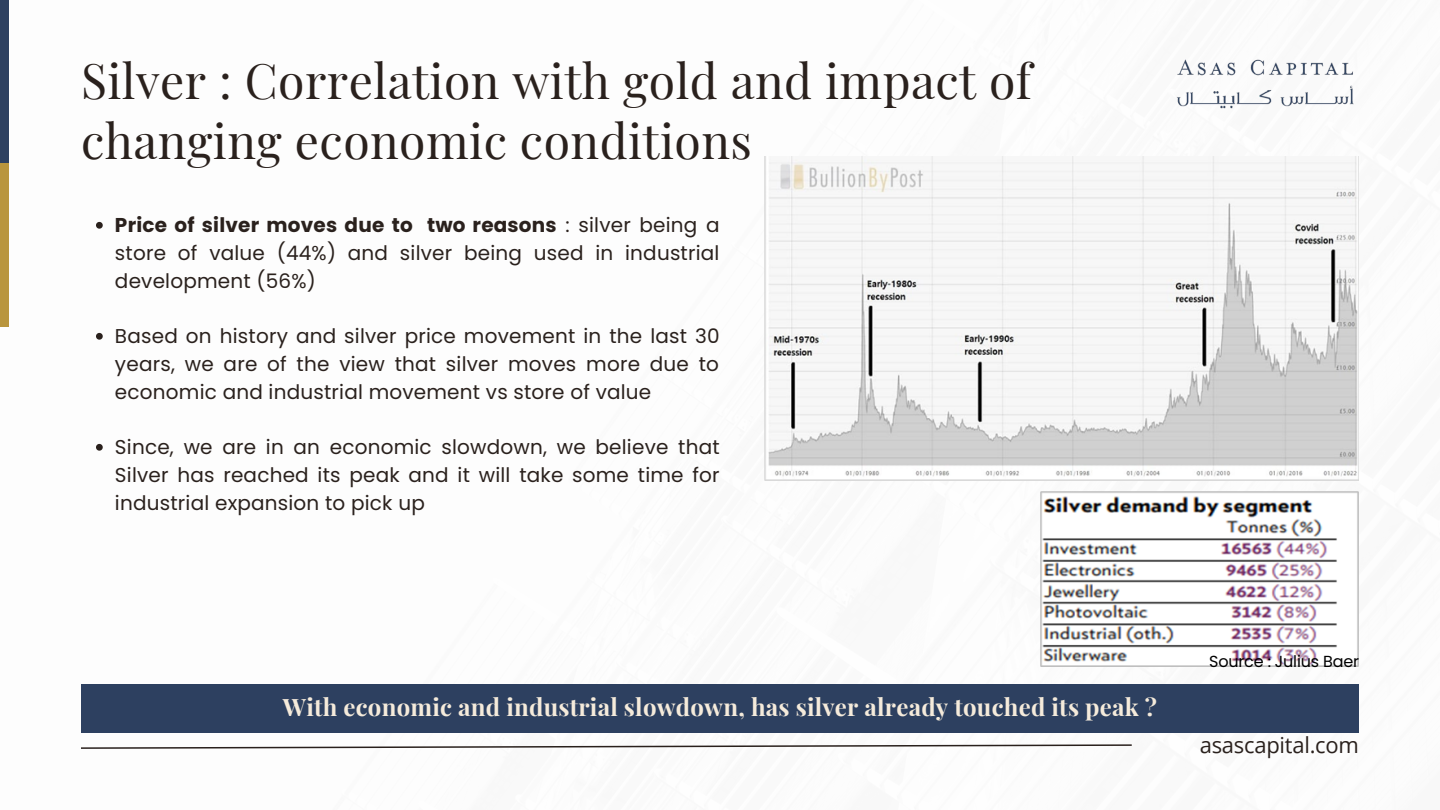
<style>
.page{position:relative;width:1440px;height:810px;background:#fff}
.page>*{position:absolute;margin:0;border:0;box-sizing:border-box;transform-origin:0 0}
.t1{font:48px/59.2px "Playfair Display";letter-spacing:.01em;color:#2a211d}
.t2{font:700 24px "Playfair Display";letter-spacing:.01em;color:#f5ebdb}
.t3{font:22px "Open Sans";letter-spacing:-.01em;color:#2a211d}
.t4{font:20px/27.8px "Poppins";letter-spacing:.01em;color:#2a211d;text-align:justify}
.t5{font:16px "Poppins";letter-spacing:-.01em;color:#000}
.s1{font-weight:700}
</style>
<div class="page">
<img style="left:1176px;top:59px;width:178px;height:50px">
<svg style="left:81px;top:744px;width:1051px;height:5px"></svg>
<div style="left:0;top:0;width:8px;height:163px;background:#2d4060"></div>
<div style="left:0;top:163px;width:8px;height:164px;background:#b9953d"></div>
<img style="left:765px;top:156px;width:594px;height:324px">
<div style="left:81px;top:684px;width:1278px;height:48px;background:#2d4060"></div>
<img style="left:1040px;top:491px;width:319px;height:176px">
<svg style="left:96px;top:222px;width:7px;height:7px"></svg>
<svg style="left:96px;top:333px;width:7px;height:7px"></svg>
<svg style="left:96px;top:444px;width:7px;height:7px"></svg>
<h1 class="t1" style="left:81px;top:50px;width:952px">Silver : Correlation with gold and impact of changing economic conditions</h1>
<p class="t4" style="left:115px;top:212px;width:606px"><span class="s1">Price of silver moves due to two reasons</span> : silver being a store of value (44%) and silver being used in industrial development (56%)</p>
<p class="t4" style="left:115px;top:323px;width:606px">Based on history and silver price movement in the last 30 years, we are of the view that silver moves more due to economic and industrial movement vs store of value</p>
<p class="t4" style="left:115px;top:434px;width:606px">Since, we are in an economic slowdown, we believe that Silver has reached its peak and it will take some time for industrial expansion to pick up</p>
<p class="t2" style="left:283px;top:690px;width:876px">With economic and industrial slowdown, has silver already touched its peak ?</p>
<p class="t5" style="left:1209px;top:650px;width:151px">Source : Julius Baer</p>
<p class="t3" style="left:1200px;top:730px;width:161px">asascapital.com</p>
</div>
